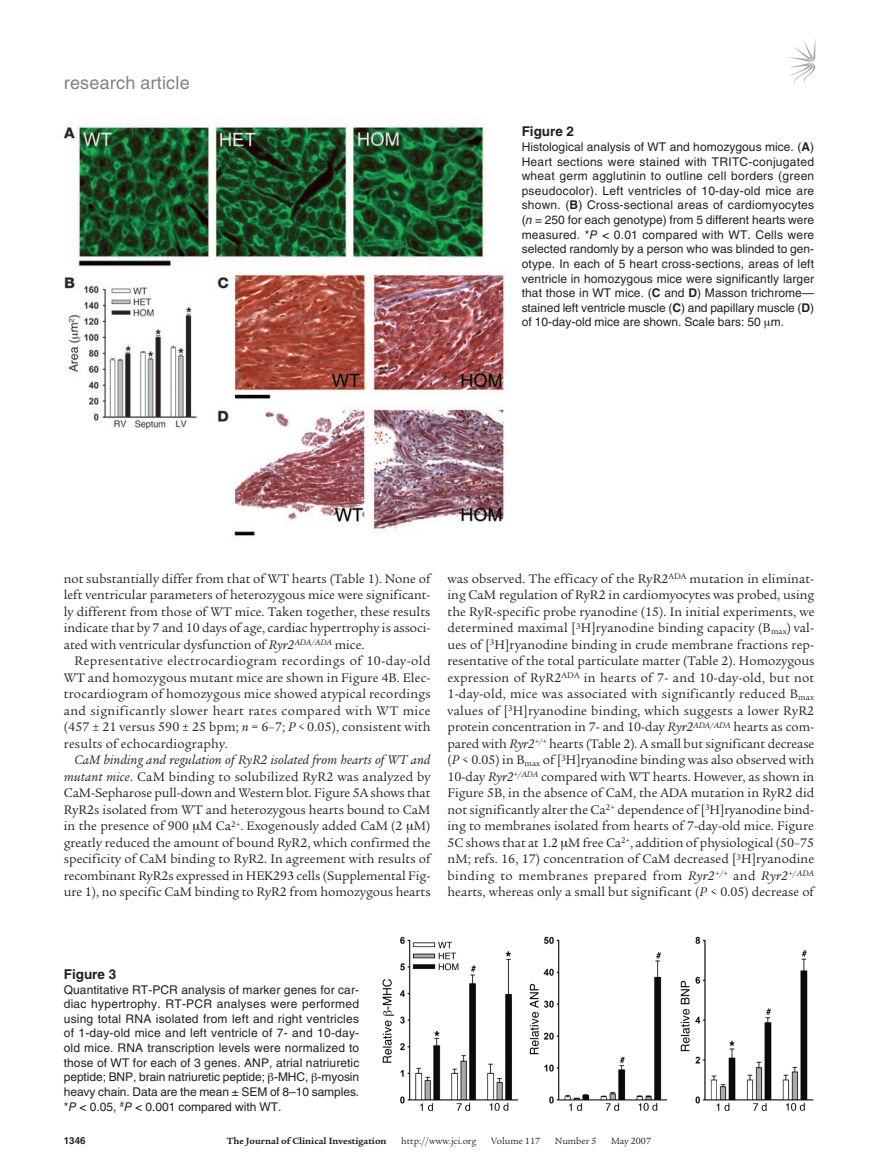
<style>
.page{position:relative;width:878px;height:1174px;background:#fff}
.page>*{position:absolute;margin:0;border:0;box-sizing:border-box;transform-origin:0 0}
.t1{font:18px "Helvetica LT Std";letter-spacing:.01em;color:#808285}
.t2{font:13.5px/16.5px "Legacy Serif Std";color:#231f20;text-align:justify}
.t3{font:700 13.5px "Helvetica LT Std";color:#231f20}
.t4{font:12px/14.7px "Helvetica LT Std";letter-spacing:-.005em;color:#231f20;text-align:justify}
.t5{font:9.75px "Legacy Serif Std";color:#231f20}
.t6{font:700 9.75px "Legacy Serif Std";color:#231f20}
.t7{font:700 9.75px "Helvetica LT Std";color:#231f20}
.s1{font-weight:700}
.s2{font-style:italic}
</style>
<div class="page">
<svg style="left:789px;top:41px;width:26px;height:44px"></svg>
<img style="left:63px;top:123px;width:441px;height:414px">
<img style="left:382px;top:936px;width:432px;height:176px">
<h1 class="t1" style="left:64px;top:72px;width:127px">research article</h1>
<p class="t3" style="left:521px;top:123px;width:54px">Figure 2</p>
<p class="t4" style="left:521px;top:139px;width:294px">Histological analysis of WT and homozygous mice. (<span class="s1">A</span>)<br>Heart sections were stained with TRITC-conjugated wheat germ agglutinin to outline cell borders (green pseudocolor). Left ventricles of 10-day-old mice are shown. (<span class="s1">B</span>) Cross-sectional areas of cardiomyocytes (<span class="s2">n</span> = 250 for each genotype) from 5 different hearts were measured. *<span class="s2">P &lt;</span> 0.01 compared with WT. Cells were selected randomly by a person who was blinded to gen&shy;otype. In each of 5 heart cross-sections, areas of left ventricle in homozygous mice were significantly larger that those in WT mice. (<span class="s1">C</span> and <span class="s1">D</span>) Masson trichrome— stained left ventricle muscle (<span class="s1">C</span>) and papillary muscle (<span class="s1">D</span>) of 10-day-old mice are shown. Scale bars: 50 m.</p>
<p class="t2" style="left:64px;top:570px;width:368px">not substantially differ from that of WT hearts (Table 1). None of left ventricular parameters of heterozygous mice were significant&shy;ly different from those of WT mice. Taken together, these results indicate that by 7 and 10 days of age, cardiac hypertrophy is associ&shy;ated with ventricular dysfunction of <span class="s2">Ryr2</span><sup>ADA/ADA</sup> mice.</p>
<p class="t2" style="left:64px;top:653px;width:368px;text-indent:11px">Representative electrocardiogram recordings of 10-day-old WT and homozygous mutant mice are shown in Figure 4B. Elec&shy;trocardiogram of homozygous mice showed atypical recordings and significantly slower heart rates compared with WT mice (457 ± 21 versus 590 ± 25 bpm; <span class="s2">n</span> = 6–7; <span class="s2">P &lt;</span> 0.05), consistent with results of echocardiography.</p>
<p class="t2" style="left:64px;top:752px;width:368px;text-indent:11px"><span class="s2">CaM binding and regulation of RyR2 isolated from hearts of WT and mutant mice</span>. CaM binding to solubilized RyR2 was analyzed by CaM-Sepharose pull-down and Western blot. Figure 5A shows that RyR2s isolated from WT and heterozygous hearts bound to CaM in the presence of 900 M Ca<sup>2+</sup>. Exogenously added CaM (2 M) greatly reduced the amount of bound RyR2, which confirmed the specificity of CaM binding to RyR2. In agreement with results of recombinant RyR2s expressed in HEK293 cells (Supplemental Fig&shy;ure 1), no specific CaM binding to RyR2 from homozygous hearts</p>
<p class="t2" style="left:447px;top:570px;width:368px">was observed. The efficacy of the RyR2<sup>ADA</sup> mutation in eliminat&shy;ing CaM regulation of RyR2 in cardiomyocytes was probed, using the RyR-specific probe ryanodine (15). In initial experiments, we determined maximal [<sup>3</sup>H]ryanodine binding capacity (B<sub>max</sub>) val&shy;ues of [<sup>3</sup>H]ryanodine binding in crude membrane fractions rep&shy;resentative of the total particulate matter (Table 2). Homozygous expression of RyR2<sup>ADA</sup> in hearts of 7- and 10-day-old, but not 1-day-old, mice was associated with significantly reduced B<sub>max </sub>values of [<sup>3</sup>H]ryanodine binding, which suggests a lower RyR2 protein concentration in 7- and 10-day <span class="s2">Ryr2</span><sup>ADA/ADA</sup> hearts as com&shy;pared with <span class="s2">Ryr2</span><sup>+/+</sup> hearts (Table 2). A small but significant decrease (<span class="s2">P</span> &lt; 0.05) in B<sub>max</sub> of [<sup>3</sup>H]ryanodine binding was also observed with 10-day <span class="s2">Ryr2</span><sup>+/ADA</sup> compared with WT hearts. However, as shown in Figure 5B, in the absence of CaM, the ADA mutation in RyR2 did not significantly alter the Ca<sup>2+</sup> dependence of [<sup>3</sup>H]ryanodine bind&shy;ing to membranes isolated from hearts of 7-day-old mice. Figure 5C shows that at 1.2 M free Ca<sup>2+</sup>, addition of physiological (50–75 nM; refs. 16, 17) concentration of CaM decreased [<sup>3</sup>H]ryanodine binding to membranes prepared from <span class="s2">Ryr2</span><sup>+/+</sup> and <span class="s2">Ryr2</span><sup>+/ADA </sup>hearts, whereas only a small but significant (<span class="s2">P</span> &lt; 0.05) decrease of</p>
<p class="t3" style="left:64px;top:966px;width:54px">Figure 3</p>
<p class="t4" style="left:64px;top:982px;width:297px">Quantitative RT-PCR analysis of marker genes for car&shy;diac hypertrophy. RT-PCR analyses were performed using total RNA isolated from left and right ventricles of 1-day-old mice and left ventricle of 7- and 10-day&shy;old mice. RNA transcription levels were normalized to those of WT for each of 3 genes. ANP, atrial natriuretic peptide; BNP, brain natriuretic peptide; -MHC, -myosin heavy chain. Data are the mean ± SEM of 8–10 samples. *<span class="s2">P &lt;</span> 0.05, <sup>#</sup><span class="s2">P &lt;</span> 0.001 compared with WT.</p>
<p class="t7" style="left:64px;top:1134px;width:23px">1346</p>
<p class="t6" style="left:227px;top:1135px;width:161px">The Journal of Clinical Investigation</p>
<p class="t5" style="left:401px;top:1135px;width:77px">http://www.jci.org</p>
<p class="t5" style="left:491px;top:1135px;width:50px">Volume 117</p>
<p class="t5" style="left:555px;top:1135px;width:43px">Number 5</p>
<p class="t5" style="left:611px;top:1135px;width:41px">May 2007</p>
</div>
